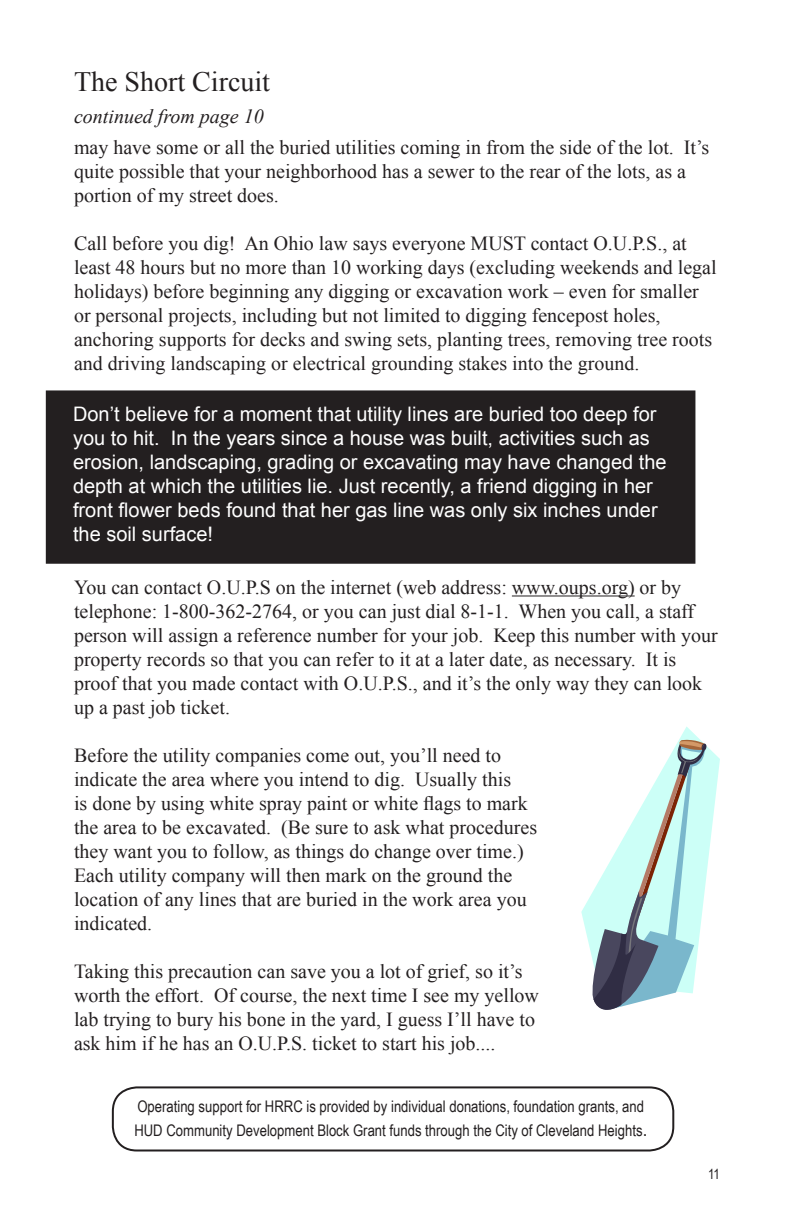
<style>
.page{position:relative;width:792px;height:1224px;background:#fff}
.page>*{position:absolute;margin:0;border:0;box-sizing:border-box;transform-origin:0 0}
.Main_Story_Title_SMA{font:28px "Times New Roman";color:#231f20}
.Main_Story_text-P_be{font:20px/24px "Times New Roman";color:#231f20}
.t1{font:20px/24px "Arial";color:#fff}
.continued_from{font:italic 20px "Times New Roman";color:#231f20}
.pg_-right__ODD{font:16px "Arial Narrow";color:#231f20}
.pg_-right__ODD-2{font:14px "Arial Narrow";color:#231f20}
.s1{font-size:20px}
</style>
<div class="page">
<hr style="left:512px;top:596px;width:123px;height:1px;background:#231f20">
<div style="left:47px;top:391px;width:647px;height:172px;background:#231f20"></div>
<div style="left:46px;top:390px;width:649px;height:174px;border:2px solid #231f20"></div>
<div style="left:112px;top:1086px;width:562px;height:66px;border:2px solid #231f20;border-radius:24px"></div>
<svg style="left:581px;top:726px;width:139px;height:284px"></svg>
<p class="Main_Story_Title_SMA" style="left:74px;top:63px;width:198px">The Short Circuit</p>
<p class="continued_from" style="left:74px;top:102px;width:191px">continued from page 10</p>
<p class="Main_Story_text-P_be" style="left:74px;top:135px;width:637px">may have some or all the buried utilities coming in from the side of the lot. It’s quite possible that your neighborhood has a sewer to the rear of the lots, as a portion of my street does.</p>
<p class="Main_Story_text-P_be" style="left:74px;top:231px;width:644px">Call before you dig! An Ohio law says everyone MUST contact O.U.P.S., at least 48 hours but no more than 10 working days (excluding weekends and legal holidays) before beginning any digging or excavation work – even for smaller or personal projects, including but not limited to digging fencepost holes, anchoring supports for decks and swing sets, planting trees, removing tree roots and driving landscaping or electrical grounding stakes into the ground.</p>
<p class="t1" style="left:73px;top:402px;width:595px">Don’t believe for a moment that utility lines are buried too deep for you to hit. In the years since a house was built, activities such as erosion, landscaping, grading or excavating may have changed the depth at which the utilities lie. Just recently, a friend digging in her front flower beds found that her gas line was only six inches under the soil surface!</p>
<p class="Main_Story_text-P_be" style="left:74px;top:575px;width:645px">You can contact O.U.P.S on the internet (web address: www.oups.org) or by telephone: 1-800-362-2764, or you can just dial 8-1-1. When you call, a staff person will assign a reference number for your job. Keep this number with your property records so that you can refer to it at a later date, as necessary. It is proof that you made contact with O.U.P.S., and it’s the only way they can look up a past job ticket.</p>
<p class="Main_Story_text-P_be" style="left:74px;top:743px;width:465px">Before the utility companies come out, you’ll need to indicate the area where you intend to dig. Usually this<br>is done by using white spray paint or white flags to mark the area to be excavated. (Be sure to ask what procedures they want you to follow, as things do change over time.)<br>Each utility company will then mark on the ground the location of any lines that are buried in the work area you indicated.</p>
<p class="Main_Story_text-P_be" style="left:74px;top:959px;width:467px">Taking this precaution can save you a lot of grief, so it’s worth the effort. Of course, the next time I see my yellow lab trying to bury his bone in the yard, I guess I’ll have to ask him if he has an O.U.P.S. ticket to start his job....</p>
<p class="pg_-right__ODD" style="left:137px;top:1095px;width:508px">Operating support for HRRC is provided by individual donations, foundation grants, and</p>
<p class="pg_-right__ODD" style="left:134px;top:1119px;width:514px">HUD Community Development Block Grant funds through the City of Cleveland Heights<span class="s1">.</span></p>
<p class="pg_-right__ODD-2" style="left:708px;top:1164px;width:13px">11</p>
</div>
